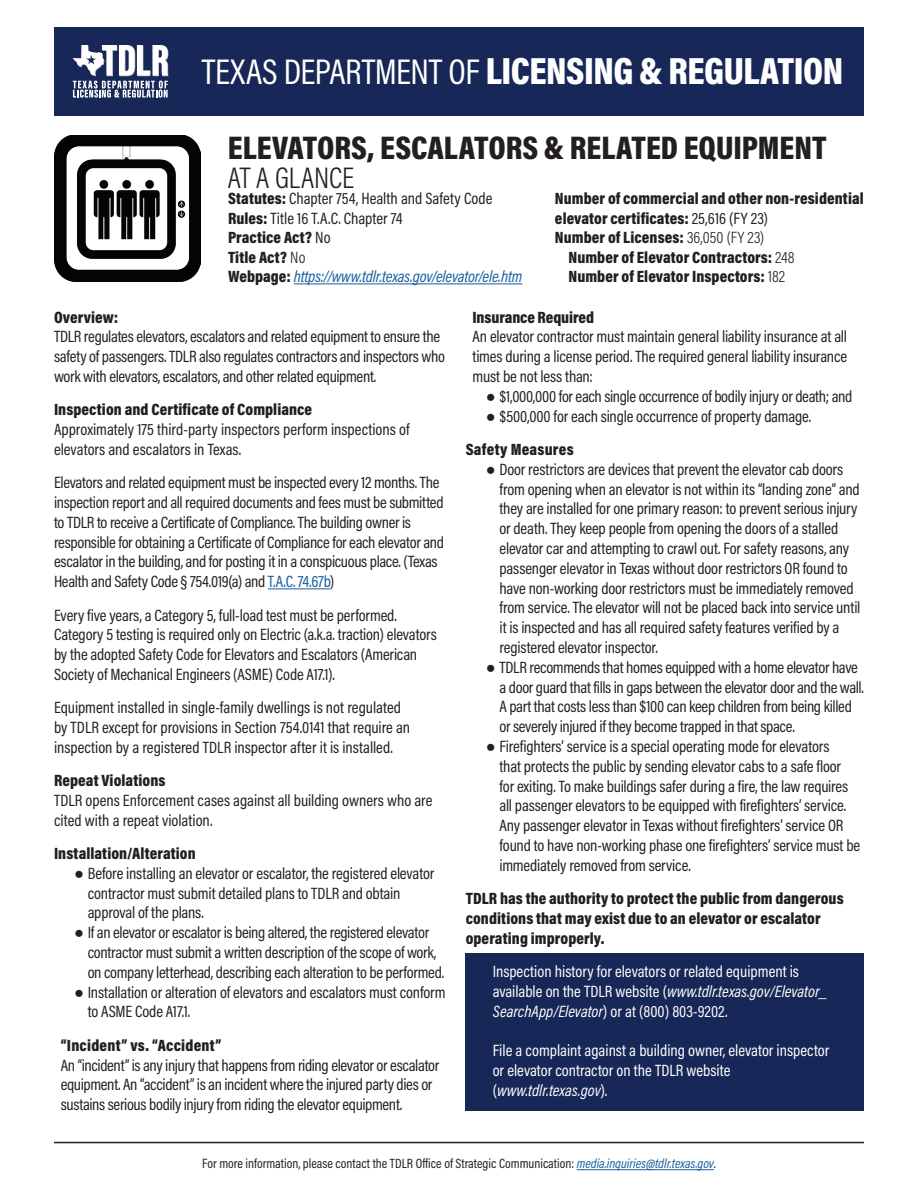
<style>
.page{position:relative;width:918px;height:1188px;background:#fff}
.page>*{position:absolute;margin:0;border:0;box-sizing:border-box;transform-origin:0 0}
.t1{font:900 38.25px "Acumin Pro Cond";letter-spacing:-.015em;color:#fff}
.t2{font:900 33px "Acumin Pro Cond";color:#231f20}
.t3{font:300 30px "Acumin Pro Cond";letter-spacing:-.005em;color:#231f20}
.t4{font:16.5px/19.8px "Acumin Pro Cond";letter-spacing:-.01em;color:#231f20}
.t5{font:900 16.5px/19.8px "Acumin Pro Cond";letter-spacing:.005em;color:#231f20}
.t6{font:16.5px/19.8px "Acumin Pro Cond";color:#fff}
.t7{font:13.5px "Acumin Pro Cond";color:#231f20}
.s1{font-weight:400;font-size:36px}
.s2{font-weight:900}
.s3{font-weight:300}
.s4{font-style:italic;color:#175d9e}
.s5{font-weight:400}
.s6{color:#175d9e}
.s7{font-family:"Impact"}
.s8{font-style:italic}
</style>
<div class="page">
<div style="left:54px;top:27px;width:810px;height:89px;background:#172757"></div>
<img style="left:54px;top:135px;width:147px;height:147px">
<hr style="left:54px;top:1142px;width:810px;height:1px;background:#231f20">
<hr style="left:294px;top:283px;width:228px;height:1px;background:#175d9e">
<svg style="left:73px;top:45px;width:95px;height:53px"></svg>
<div style="left:466px;top:954px;width:398px;height:157px;background:#172757"></div>
<hr style="left:268px;top:588px;width:62px;height:1px;background:#175d9e">
<hr style="left:577px;top:1169px;width:137px;height:1px;background:#175d9e">
<h1 class="t1" style="left:202px;top:46px;width:643px"><span class="s1">TEXAS DEPARTMENT OF</span> LICENSING &amp; REGULATION</h1>
<h2 class="t2" style="left:228px;top:126px;width:600px">ELEVATORS, ESCALATORS &amp; RELATED EQUIPMENT</h2>
<h3 class="t3" style="left:228px;top:158px;width:128px">AT A GLANCE</h3>
<p class="t4" style="left:228px;top:188px;width:296px"><span class="s2">Statutes:</span> Chapter 754, Health and Safety Code <span class="s2">Rules:</span> Title 16 T.A.C. Chapter 74<br><span class="s2">Practice Act?</span> No<br><span class="s2">Title Act?</span> <span class="s3">No<br></span><span class="s2">Webpage:</span> <span class="s4">https://www.tdlr.texas.gov/elevator/ele.htm</span></p>
<p class="t5" style="left:555px;top:188px;width:310px">Number of commercial and other non-residential</p>
<p class="t5" style="left:555px;top:208px;width:215px">elevator certificates: <span class="s5">25,616 (FY 23)</span></p>
<p class="t5" style="left:555px;top:227px;width:211px">Number of Licenses: <span class="s3">36,050 (FY 23)</span></p>
<p class="t5" style="left:568px;top:247px;width:228px">Number of Elevator Contractors: <span class="s3">248</span></p>
<p class="t5" style="left:568px;top:266px;width:218px">Number of Elevator Inspectors: <span class="s3">182</span></p>
<p class="t5" style="left:54px;top:307px;width:66px">Overview:</p>
<p class="t4" style="left:54px;top:327px;width:393px">TDLR regulates elevators, escalators and related equipment to ensure the safety of passengers. TDLR also regulates contractors and inspectors who work with elevators, escalators, and other related equipment.</p>
<p class="t5" style="left:54px;top:399px;width:260px">Inspection and Certificate of Compliance</p>
<p class="t4" style="left:54px;top:419px;width:357px">Approximately 175 third-party inspectors perform inspections of elevators and escalators in Texas.</p>
<p class="t4" style="left:54px;top:472px;width:391px">Elevators and related equipment must be inspected every 12 months. The inspection report and all required documents and fees must be submitted to TDLR to receive a Certificate of Compliance. The building owner is responsible for obtaining a Certificate of Compliance for each elevator and escalator in the building, and for posting it in a conspicuous place. (Texas Health and Safety Code § 754.019(a) and <span class="s6">T.A.C. 74.67b</span>)</p>
<p class="t4" style="left:54px;top:605px;width:384px">Every five years, a Category 5, full-load test must be performed.<br>Category 5 testing is required only on Electric (a.k.a. traction) elevators by the adopted Safety Code for Elevators and Escalators (American Society of Mechanical Engineers (ASME) Code A17.1).</p>
<p class="t4" style="left:54px;top:697px;width:358px">Equipment installed in single-family dwellings is not regulated by TDLR except for provisions in Section 754.0141 that require an inspection by a registered TDLR inspector after it is installed.</p>
<p class="t5" style="left:54px;top:770px;width:113px">Repeat Violations</p>
<p class="t4" style="left:54px;top:790px;width:380px">TDLR opens Enforcement cases against all building owners who are cited with a repeat violation.</p>
<p class="t5" style="left:54px;top:843px;width:143px">Installation/Alteration</p>
<p class="t4" style="left:88px;top:863px;width:348px;text-indent:-13px"><span class="s7">●</span> Before installing an elevator or escalator, the registered elevator contractor must submit detailed plans to TDLR and obtain approval of the plans.</p>
<p class="t4" style="left:88px;top:922px;width:358px;text-indent:-13px"><span class="s7">●</span> If an elevator or escalator is being altered, the registered elevator contractor must submit a written description of the scope of work, on company letterhead, describing each alteration to be performed.</p>
<p class="t4" style="left:88px;top:982px;width:359px;text-indent:-13px"><span class="s7">●</span> Installation or alteration of elevators and escalators must conform to ASME Code A17.1.</p>
<p class="t5" style="left:61px;top:1035px;width:162px">“Incident” vs. “Accident”</p>
<p class="t4" style="left:61px;top:1055px;width:380px">An “incident” is any injury that happens from riding elevator or escalator equipment. An “accident” is an incident where the injured party dies or sustains serious bodily injury from riding the elevator equipment.</p>
<p class="t5" style="left:472px;top:307px;width:123px">Insurance Required</p>
<p class="t4" style="left:472px;top:327px;width:376px;text-align:justify">An elevator contractor must maintain general liability insurance at all times during a license period. The required general liability insurance must be not less than:</p>
<p class="t4" style="left:486px;top:386px;width:368px"><span class="s7">●</span> $1,000,000 for each single occurrence of bodily injury or death; and</p>
<p class="t4" style="left:466px;top:399px;width:347px;line-height:33.3px;text-indent:20px"><span class="s7">●</span> $500,000 for each single occurrence of property damage.<br><span class="s2">Safety Measures</span></p>
<p class="t4" style="left:499px;top:459px;width:362px;text-indent:-13px"><span class="s7">●</span> Door restrictors are devices that prevent the elevator cab doors from opening when an elevator is not within its “landing zone” and they are installed for one primary reason: to prevent serious injury or death. They keep people from opening the doors of a stalled elevator car and attempting to crawl out. For safety reasons, any passenger elevator in Texas without door restrictors OR found to have non-working door restrictors must be immediately removed from service. The elevator will not be placed back into service until it is inspected and has all required safety features verified by a registered elevator inspector.</p>
<p class="t4" style="left:499px;top:657px;width:366px;text-indent:-13px"><span class="s7">●</span> TDLR recommends that homes equipped with a home elevator have a door guard that fills in gaps between the elevator door and the wall.<br>A part that costs less than $100 can keep children from being killed or severely injured if they become trapped in that space.</p>
<p class="t4" style="left:499px;top:736px;width:362px;text-indent:-13px"><span class="s7">●</span> Firefighters’ service is a special operating mode for elevators<br>that protects the public by sending elevator cabs to a safe floor<br>for exiting. To make buildings safer during a fire, the law requires all passenger elevators to be equipped with firefighters’ service.<br>Any passenger elevator in Texas without firefighters’ service OR found to have non-working phase one firefighters’ service must be immediately removed from service.</p>
<p class="t5" style="left:466px;top:888px;width:379px">TDLR has the authority to protect the public from dangerous conditions that may exist due to an elevator or escalator operating improperly.</p>
<p class="t6" style="left:493px;top:961px;width:337px">Inspection history for elevators or related equipment is available on the TDLR website (<span class="s8">www.tdlr.texas.gov/Elevator_<br>SearchApp/Elevator</span>) or at (800) 803-9202.</p>
<p class="t6" style="left:493px;top:1040px;width:338px">File a complaint against a building owner, elevator inspector or elevator contractor on the TDLR website (<span class="s8">www.tdlr.texas.gov</span>).</p>
<p class="t7" style="left:202px;top:1155px;width:515px">For more information, please contact the TDLR Office of Strategic Communication: <span class="s4">media.inquiries@tdlr.texas.gov</span>.</p>
</div>
